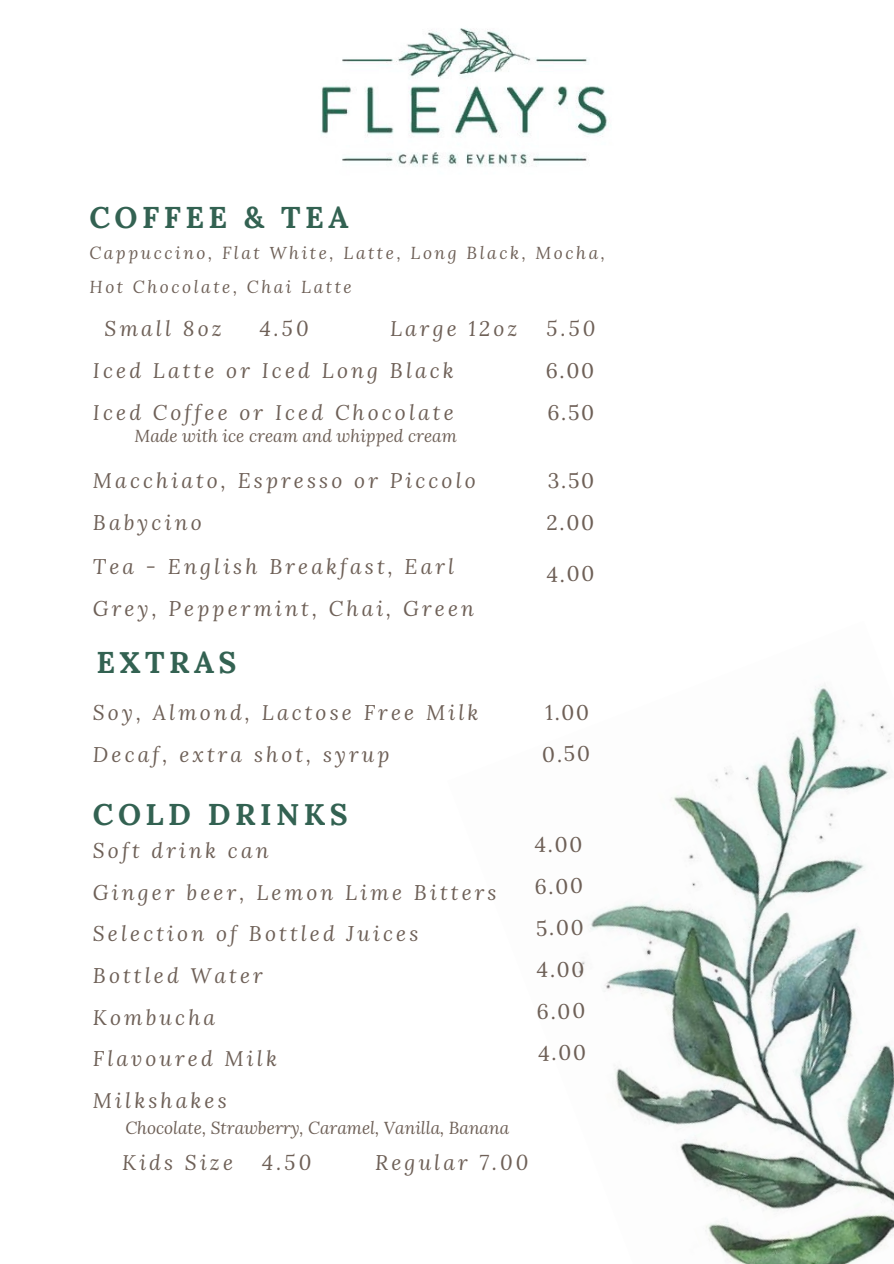
<style>
.page{position:relative;width:894px;height:1264px;background:#fff}
.page>*{position:absolute;margin:0;border:0;box-sizing:border-box;transform-origin:0 0}
.t1{font:700 30px "Lora";letter-spacing:.15em;color:#336252}
.t2{font:italic 21px/41.7px "Lora";letter-spacing:.15em;color:#6e6057}
.t3{font:21px "Lora";letter-spacing:.08em;color:#6e6057}
.t4{font:italic 17.25px "Lora";color:#6e6057}
.t5{font:italic 17.25px "Lora";letter-spacing:.15em;color:#6e6057}
</style>
<div class="page">
<img style="left:321px;top:28px;width:288px;height:139px">
<img style="left:578px;top:685px;width:315px;height:578px">
<p class="t1" style="left:89px;top:198px;width:260px">COFFEE &amp; TEA</p>
<p class="t5" style="left:89px;top:241px;width:517px">Cappuccino, Flat White, Latte, Long Black, Mocha,</p>
<p class="t5" style="left:89px;top:275px;width:264px">Hot Chocolate, Chai Latte</p>
<p class="t2" style="left:105px;top:307px;width:119px">Small 8oz</p>
<p class="t2" style="left:260px;top:307px;width:50px">4.50</p>
<p class="t2" style="left:390px;top:307px;width:129px">Large 12oz</p>
<p class="t2" style="left:546px;top:307px;width:50px">5.50</p>
<p class="t2" style="left:93px;top:349px;width:362px">Iced Latte or Iced Long Black</p>
<p class="t2" style="left:93px;top:391px;width:362px">Iced Coffee or Iced Chocolate</p>
<p class="t4" style="left:135px;top:423px;width:323px">Made with ice cream and whipped cream</p>
<p class="t2" style="left:93px;top:459px;width:384px">Macchiato, Espresso or Piccolo</p>
<p class="t2" style="left:93px;top:501px;width:110px">Babycino</p>
<p class="t3" style="left:545px;top:357px;width:50px">6.00</p>
<p class="t3" style="left:547px;top:399px;width:48px">6.50</p>
<p class="t3" style="left:547px;top:467px;width:48px">3.50</p>
<p class="t3" style="left:546px;top:508px;width:49px">2.00</p>
<p class="t2" style="left:93px;top:545px;width:382px">Tea - English Breakfast, Earl<br>Grey, Peppermint, Chai, Green</p>
<p class="t3" style="left:546px;top:560px;width:49px;rotate:-1deg">4.00</p>
<p class="t1" style="left:96px;top:642px;width:142px">EXTRAS</p>
<p class="t2" style="left:93px;top:691px;width:387px">Soy, Almond, Lactose Free Milk</p>
<p class="t2" style="left:93px;top:733px;width:298px">Decaf, extra shot, syrup</p>
<p class="t3" style="left:545px;top:699px;width:45px;rotate:-1deg">1.00</p>
<p class="t3" style="left:541px;top:740px;width:49px;rotate:-1deg">0.50</p>
<p class="t1" style="left:93px;top:794px;width:256px">COLD DRINKS</p>
<p class="t2" style="left:93px;top:829px;width:177px">Soft drink can</p>
<p class="t2" style="left:93px;top:870px;width:405px">Ginger beer, Lemon Lime Bitters</p>
<p class="t2" style="left:93px;top:912px;width:327px">Selection of Bottled Juices</p>
<p class="t2" style="left:93px;top:954px;width:171px">Bottled Water</p>
<p class="t2" style="left:93px;top:995px;width:124px">Kombucha</p>
<p class="t2" style="left:93px;top:1037px;width:185px">Flavoured Milk</p>
<p class="t2" style="left:93px;top:1079px;width:135px">Milkshakes</p>
<p class="t3" style="left:534px;top:831px;width:49px;rotate:-1deg">4.00</p>
<p class="t3" style="left:534px;top:872px;width:50px;rotate:-1deg">6.00</p>
<p class="t3" style="left:535px;top:914px;width:49px;rotate:-1deg">5.00</p>
<p class="t3" style="left:536px;top:956px;width:49px;rotate:-1deg">4.00</p>
<p class="t3" style="left:536px;top:997px;width:50px;rotate:-1deg">6.00</p>
<p class="t3" style="left:538px;top:1039px;width:49px;rotate:-1deg">4.00</p>
<p class="t4" style="left:125px;top:1115px;width:385px">Chocolate, Strawberry, Caramel, Vanilla, Banana</p>
<p class="t2" style="left:122px;top:1141px;width:112px">Kids Size</p>
<p class="t2" style="left:262px;top:1141px;width:50px">4.50</p>
<p class="t2" style="left:375px;top:1141px;width:155px">Regular 7.00</p>
</div>
